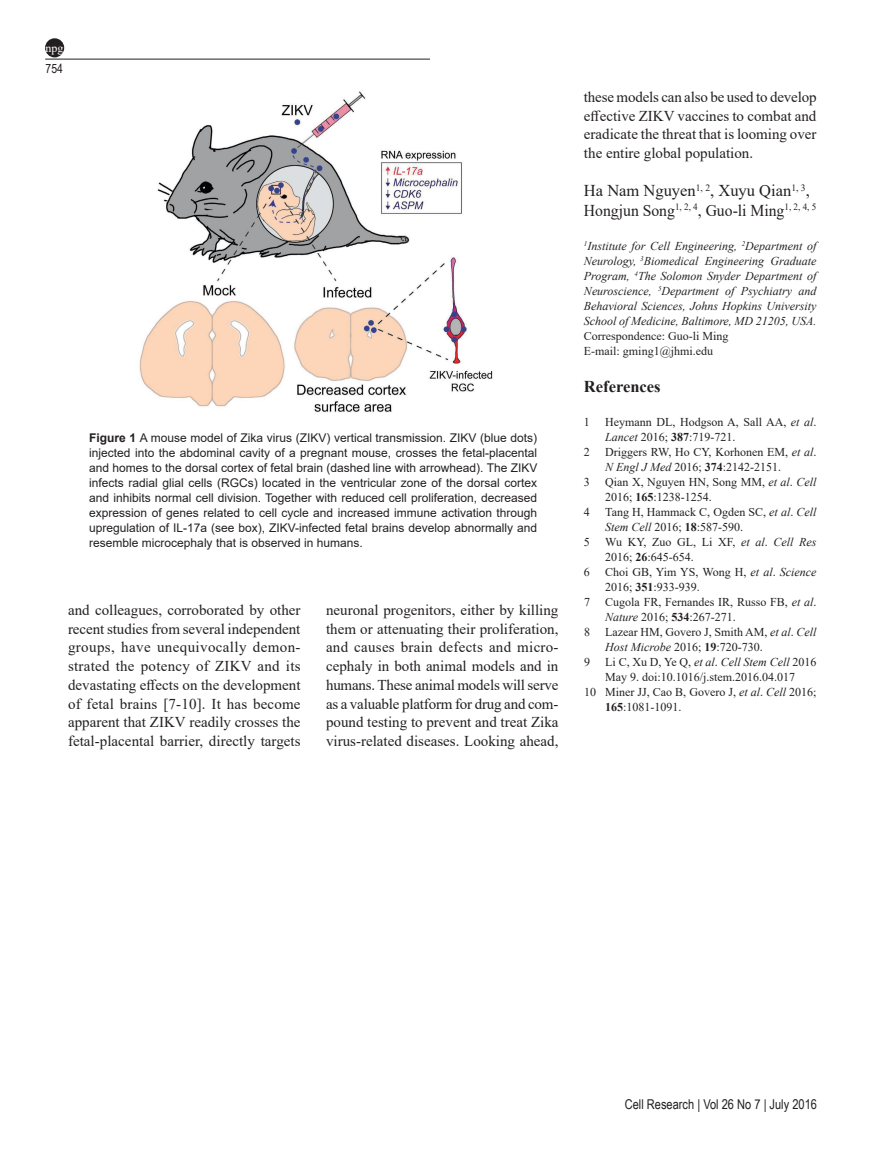
<style>
.page{position:relative;width:893px;height:1170px;background:#fff}
.page>*{position:absolute;margin:0;border:0;box-sizing:border-box;transform-origin:0 0}
.t1{font:16.5px/19.5px "Times New Roman";color:#231f20}
.t2{font:700 16.5px "Times New Roman";color:#231f20}
.t3{font:15px/18.8px "Times New Roman";color:#231f20;text-align:justify}
.t4{font:13.5px "Arial Narrow";color:#231f20}
.t5{font:12.75px "Arial Narrow";color:#231f20}
.t6{font:12px/15px "Times New Roman";color:#231f20}
.t7{font:12px/15px "Arial";color:#231f20;text-align:justify}
.t8{font:italic 12px/15px "Times New Roman";color:#231f20;text-align:justify}
.t9{font:12px "Times New Roman";color:#fff}
.s1{font-weight:700}
.s2{font-style:italic}
</style>
<div class="page">
<hr style="left:45px;top:59px;width:385px;height:1px;background:#231f20">
<div style="left:46px;top:39px;width:17px;height:18px;background:#231f20;border-radius:50%"></div>
<div style="left:45px;top:38px;width:19px;height:19px;border:2px solid #231f20;border-radius:50%"></div>
<img style="left:139px;top:91px;width:354px;height:321px">
<p class="t9" style="left:46px;top:39px;width:19px">npg</p>
<p class="t5" style="left:46px;top:59px;width:19px">754</p>
<p class="t7" style="left:89px;top:430px;width:450px"><span class="s1">Figure 1</span> A mouse model of Zika virus (ZIKV) vertical transmission. ZIKV (blue dots) injected into the abdominal cavity of a pregnant mouse, crosses the fetal-placental and homes to the dorsal cortex of fetal brain (dashed line with arrowhead). The ZIKV infects radial glial cells (RGCs) located in the ventricular zone of the dorsal cortex and inhibits normal cell division. Together with reduced cell proliferation, decreased expression of genes related to cell cycle and increased immune activation through upregulation of IL-17a (see box), ZIKV-infected fetal brains develop abnormally and resemble microcephaly that is observed in humans.</p>
<p class="t3" style="left:68px;top:600px;width:234px">and colleagues, corroborated by other recent studies from several independent groups, have unequivocally demon&shy;strated the potency of ZIKV and its devastating effects on the development of fetal brains [7-10]. It has become apparent that ZIKV readily crosses the fetal-placental barrier, directly targets</p>
<p class="t3" style="left:326px;top:600px;width:234px">neuronal progenitors, either by killing them or attenuating their proliferation, and causes brain defects and micro&shy;cephaly in both animal models and in humans. These animal models will serve as a valuable platform for drug and com&shy;pound testing to prevent and treat Zika virus-related diseases. Looking ahead,</p>
<p class="t3" style="left:584px;top:87px;width:234px">these models can also be used to develop effective ZIKV vaccines to combat and eradicate the threat that is looming over the entire global population.</p>
<p class="t1" style="left:584px;top:180px;width:234px">Ha Nam Nguyen<sup>1,</sup> <sup>2</sup>, Xuyu Qian<sup>1,</sup> <sup>3</sup>,<br>Hongjun Song<sup>1,</sup> <sup>2,</sup> <sup>4</sup>, Guo-li Ming<sup>1,</sup> <sup>2,</sup> <sup>4,</sup> <sup>5</sup></p>
<p class="t8" style="left:584px;top:238px;width:234px"><sup>1</sup>Institute for Cell Engineering, <sup>2</sup>Department of Neurology, <sup>3</sup>Biomedical Engineering Graduate Program, <sup>4</sup>The Solomon Snyder Department of Neuroscience, <sup>5</sup>Department of Psychiatry and Behavioral Sciences, Johns Hopkins University School of Medicine, Baltimore, MD 21205, USA.</p>
<p class="t6" style="left:584px;top:328px;width:146px">Correspondence: Guo-li Ming<br>E-mail: gming1@jhmi.edu</p>
<p class="t2" style="left:584px;top:375px;width:78px">References</p>
<p class="t6" style="left:584px;top:414px;width:7px">1</p>
<p class="t6" style="left:605px;top:414px;width:213px">Heymann DL, Hodgson A, Sall AA, <span class="s2">et al</span>.<br><span class="s2">Lancet</span> 2016; <span class="s1">387</span>:719-721.</p>
<p class="t6" style="left:584px;top:444px;width:7px">2</p>
<p class="t6" style="left:605px;top:444px;width:213px">Driggers RW, Ho CY, Korhonen EM, <span class="s2">et al</span>.<br><span class="s2">N Engl J Med</span> 2016; <span class="s1">374</span>:2142-2151.</p>
<p class="t6" style="left:584px;top:474px;width:7px">3</p>
<p class="t6" style="left:605px;top:474px;width:213px">Qian X, Nguyen HN, Song MM, <span class="s2">et al</span>. <span class="s2">Cell<br></span>2016; <span class="s1">165</span>:1238-1254.</p>
<p class="t6" style="left:584px;top:504px;width:7px">4</p>
<p class="t6" style="left:605px;top:504px;width:213px">Tang H, Hammack C, Ogden SC, <span class="s2">et al</span>. <span class="s2">Cell<br>Stem Cell</span> 2016; <span class="s1">18</span>:587-590.</p>
<p class="t6" style="left:584px;top:534px;width:7px">5</p>
<p class="t6" style="left:605px;top:534px;width:213px">Wu KY, Zuo GL, Li XF, <span class="s2">et al</span>. <span class="s2">Cell Res<br></span>2016; <span class="s1">26</span>:645-654.</p>
<p class="t6" style="left:584px;top:564px;width:7px">6</p>
<p class="t6" style="left:605px;top:564px;width:213px">Choi GB, Yim YS, Wong H, <span class="s2">et al</span>. <span class="s2">Science<br></span>2016; <span class="s1">351</span>:933-939.</p>
<p class="t6" style="left:584px;top:594px;width:7px">7</p>
<p class="t6" style="left:605px;top:594px;width:213px">Cugola FR, Fernandes IR, Russo FB, <span class="s2">et al</span>.<br><span class="s2">Nature</span> 2016; <span class="s1">534</span>:267-271.</p>
<p class="t6" style="left:584px;top:624px;width:7px">8</p>
<p class="t6" style="left:605px;top:624px;width:213px">Lazear HM, Govero J, Smith AM, <span class="s2">et al</span>. <span class="s2">Cell<br>Host Microbe</span> 2016; <span class="s1">19</span>:720-730.</p>
<p class="t6" style="left:584px;top:654px;width:7px">9</p>
<p class="t6" style="left:605px;top:654px;width:213px">Li C, Xu D, Ye Q, <span class="s2">et al</span>. <span class="s2">Cell Stem Cell</span> 2016</p>
<p class="t6" style="left:605px;top:669px;width:192px">May 9. doi:10.1016/j.stem.2016.04.017</p>
<p class="t6" style="left:584px;top:684px;width:234px">10 Miner JJ, Cao B, Govero J, <span class="s2">et al</span>. <span class="s2">Cell</span> 2016;</p>
<p class="t6" style="left:605px;top:699px;width:78px"><span class="s1">165</span>:1081-1091.</p>
<p class="t4" style="left:625px;top:1094px;width:194px">Cell Research | Vol 26 No 7 | July 2016</p>
</div>
